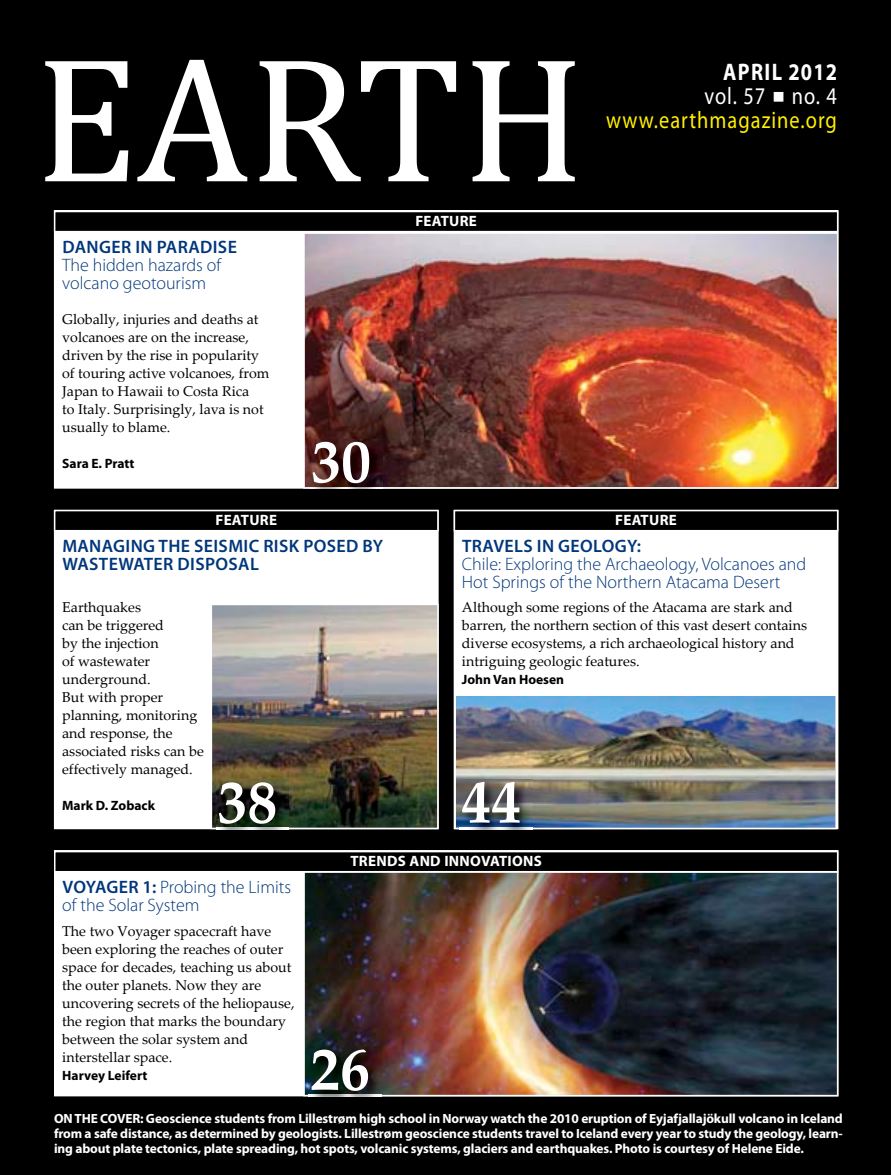
<style>
.page{position:relative;width:891px;height:1175px;background:#fff}
.page>*{position:absolute;margin:0;border:0;box-sizing:border-box;transform-origin:0 0}
.t1{font:180px "Cambria";letter-spacing:-.005em;color:#fff}
.t2{font:700 60px "Palatino Linotype";color:#fff}
.t3{font:24px/24px "Myriad Pro";letter-spacing:.05em;color:#fff100;text-align:right;scale:.85 1}
.t4{font:300 18px/18px "Myriad Pro";color:#00367b}
.t5{font:600 18px/18px "Myriad Pro";letter-spacing:.02em;color:#00367b}
.t6{font:700 15px "Myriad Pro";letter-spacing:.02em;color:#fff}
.t7{font:14.25px/18px "Palatino Linotype";color:#000}
.t8{font:700 13.5px "Myriad Pro";color:#000}
.t9{font:700 13.35px/15.5px "Myriad Pro";letter-spacing:-.01em;color:#fff;text-align:justify}
.s1{font-weight:700;color:#fff}
.s2{color:#fff}
.s3{font-weight:600}
</style>
<div class="page">
<div style="left:0;top:0;width:891px;height:1174px;background:#000"></div>
<div style="left:54px;top:872px;width:249px;height:224px;background:#fff"></div>
<div style="left:454px;top:531px;width:384px;height:298px;background:#fff"></div>
<div style="left:54px;top:210px;width:784px;height:278px;background:#fff"></div>
<div style="left:54px;top:531px;width:385px;height:298px;background:#fff"></div>
<img style="left:303px;top:872px;width:535px;height:224px">
<img style="left:454px;top:694px;width:383px;height:135px">
<img style="left:211px;top:603px;width:228px;height:226px">
<img style="left:303px;top:232px;width:535px;height:256px">
<svg style="left:54px;top:211px;width:784px;height:21px"></svg>
<svg style="left:54px;top:510px;width:385px;height:21px"></svg>
<svg style="left:454px;top:510px;width:384px;height:21px"></svg>
<svg style="left:54px;top:850px;width:784px;height:22px"></svg>
<img style="left:309px;top:1046px;width:72px;height:51px">
<img style="left:311px;top:439px;width:72px;height:50px">
<img style="left:311px;top:487px;width:72px;height:1px">
<img style="left:217px;top:779px;width:72px;height:51px">
<img style="left:459px;top:779px;width:74px;height:51px">
<h1 class="t1" style="left:35px;top:14px;width:552px">EARTH</h1>
<h3 class="t3" style="left:606px;top:59px;width:273px"><span class="s1">APRIL 2012<br></span><span class="s2">vol. 57</span> <span class="s2">■ no. 4 </span>www.earthmagazine.org</h3>
<p class="t5" style="left:62px;top:237px;width:176px">DANGER IN PARADISE</p>
<p class="t4" style="left:62px;top:255px;width:161px">The hidden hazards of volcano geotourism</p>
<p class="t7" style="left:62px;top:310px;width:209px">Globally, injuries and deaths at volcanoes are on the increase, driven by the rise in popularity of touring active volcanoes, from<br>Japan to Hawaii to Costa Rica<br>to Italy. Surprisingly, lava is not usually to blame.</p>
<p class="t8" style="left:62px;top:455px;width:74px">Sara E. Pratt</p>
<h2 class="t2" style="left:311px;top:419px;width:61px">30</h2>
<p class="t6" style="left:415px;top:211px;width:63px">FEATURE</p>
<p class="t6" style="left:215px;top:510px;width:63px">FEATURE</p>
<p class="t6" style="left:615px;top:510px;width:63px">FEATURE</p>
<p class="t5" style="left:62px;top:536px;width:322px">MANAGING THE SEISMIC RISK POSED BY<br>WASTEWATER DISPOSAL</p>
<p class="t7" style="left:62px;top:598px;width:143px">Earthquakes<br>can be triggered<br>by the injection<br>of wastewater underground.<br>But with proper planning, monitoring and response, the associated risks can be effectively managed.</p>
<p class="t8" style="left:62px;top:797px;width:94px">Mark D. Zoback</p>
<p class="t5" style="left:462px;top:536px;width:181px">TRAVELS IN GEOLOGY:</p>
<p class="t4" style="left:462px;top:554px;width:346px">Chile: Exploring the Archaeology, Volcanoes and<br>Hot Springs of the Northern Atacama Desert</p>
<p class="t7" style="left:462px;top:598px;width:347px">Although some regions of the Atacama are stark and barren, the northern section of this vast desert contains diverse ecosystems, a rich archaeological history and intriguing geologic features.</p>
<p class="t8" style="left:462px;top:671px;width:104px">John Van Hoesen</p>
<h2 class="t2" style="left:217px;top:759px;width:61px">38</h2>
<h2 class="t2" style="left:461px;top:759px;width:61px">44</h2>
<p class="t4" style="left:62px;top:877px;width:230px"><span class="s3">VOYAGER 1:</span> Probing the Limits of the Solar System</p>
<p class="t7" style="left:62px;top:922px;width:234px">The two Voyager spacecraft have been exploring the reaches of outer space for decades, teaching us about the outer planets. Now they are uncovering secrets of the heliopause, the region that marks the boundary between the solar system and interstellar space.</p>
<p class="t8" style="left:62px;top:1067px;width:87px">Harvey Leifert</p>
<p class="t6" style="left:350px;top:851px;width:193px">TRENDS AND INNOVATIONS</p>
<h2 class="t2" style="left:310px;top:1026px;width:61px">26</h2>
<p class="t9" style="left:54px;top:1109px;width:790px">ON THE COVER: Geoscience students from Lillestrøm high school in Norway watch the 2010 eruption of Eyjafjallajökull volcano in Iceland from a safe distance, as determined by geologists. Lillestrøm geoscience students travel to Iceland every year to study the geology, learn&shy;ing about plate tectonics, plate spreading, hot spots, volcanic systems, glaciers and earthquakes. Photo is courtesy of Helene Eide.</p>
</div>
